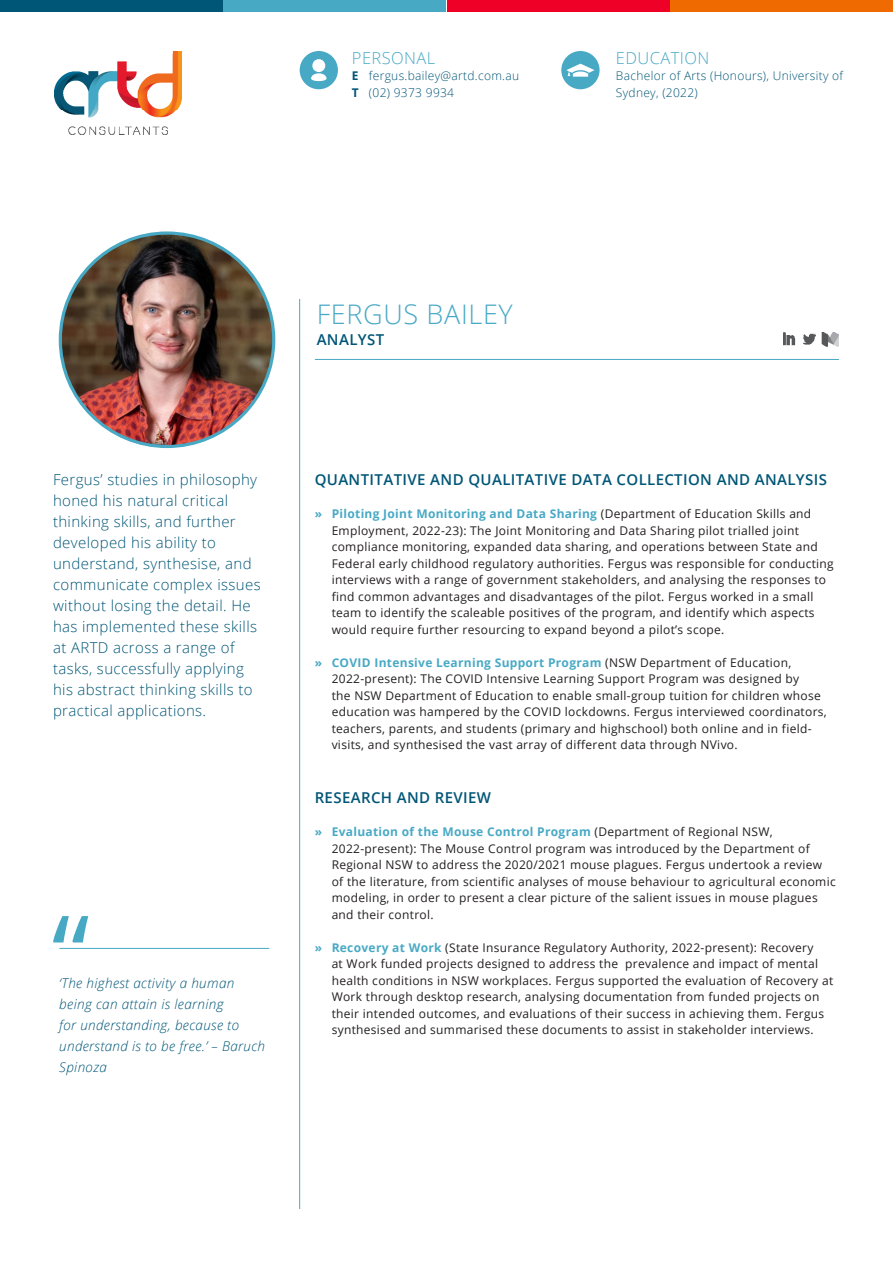
<style>
.page{position:relative;width:893px;height:1263px;background:#fff}
.page>*{position:absolute;margin:0;border:0;box-sizing:border-box;transform-origin:0 0}
.t1{font:108px "Open Sans";color:#48a9c5}
.t2{font:300 27px "Open Sans";letter-spacing:.025em;color:#48a9c5}
.PERSONAL_EDUCATION{font:300 16.5px "Open Sans";letter-spacing:.025em;color:#48a9c5}
.DESCRIPTION{font:300 15px/21px "Open Sans";letter-spacing:.025em;color:#005677}
.t3{font:600 15px "Open Sans";letter-spacing:.025em;color:#005677}
.QUOTE{font:italic 300 13.5px/21px "Open Sans";letter-spacing:.025em;color:#005677}
._1_COLUMN_ARROW_BODY{font:12px/16.5px "Open Sans";letter-spacing:.025em;color:#231f20}
.PERSONAL_EDUCATION-2{font:300 12px/16.5px "Open Sans";letter-spacing:.025em;color:#005677}
.s1{font-weight:700}
.s2{font-weight:700;color:#48a9c5}
</style>
<div class="page">
<img style="left:54px;top:51px;width:127px;height:84px">
<img style="left:60px;top:233px;width:214px;height:213px;border-radius:107px">
<div style="left:300px;top:51px;width:38px;height:38px;background:#48a9c5;border-radius:50%"></div>
<svg style="left:311px;top:59px;width:16px;height:22px"></svg>
<div style="left:561px;top:51px;width:39px;height:38px;background:#48a9c5;border-radius:50%"></div>
<svg style="left:566px;top:64px;width:29px;height:13px"></svg>
<img style="left:783px;top:332px;width:56px;height:14px">
<hr style="left:315px;top:359px;width:524px;height:1px;background:#48a9c5">
<hr style="left:299px;top:299px;width:1px;height:910px;background:#48a9c5">
<div style="left:671px;top:0;width:222px;height:12px;background:#ef6a00"></div>
<div style="left:447px;top:0;width:222px;height:12px;background:#ef0027"></div>
<div style="left:0;top:0;width:222px;height:12px;background:#005677"></div>
<div style="left:224px;top:0;width:222px;height:12px;background:#48a9c5"></div>
<hr style="left:59px;top:948px;width:210px;height:1px;background:#48a9c5">
<p class="PERSONAL_EDUCATION" style="left:352px;top:46px;width:85px">PERSONAL</p>
<p class="PERSONAL_EDUCATION-2" style="left:352px;top:67px;width:169px"><span class="s1">E</span> fergus.bailey@artd.com.au<br><span class="s1">T</span> (02) 9373 9934</p>
<p class="PERSONAL_EDUCATION" style="left:616px;top:46px;width:95px">EDUCATION</p>
<p class="PERSONAL_EDUCATION-2" style="left:616px;top:67px;width:229px">Bachelor of Arts (Honours), University of<br>Sydney, (2022)</p>
<p class="t2" style="left:317px;top:295px;width:198px">FERGUS BAILEY</p>
<p class="t3" style="left:317px;top:329px;width:69px">ANALYST</p>
<p class="DESCRIPTION" style="left:53px;top:469px;width:209px">Fergus’ studies in philosophy honed his natural critical thinking skills, and further developed his ability to understand, synthesise, and communicate complex issues without losing the detail. He has implemented these skills at ARTD across a range of tasks, successfully applying his abstract thinking skills to practical applications.</p>
<p class="t1" style="left:52px;top:880px;width:39px">“</p>
<p class="QUOTE" style="left:59px;top:972px;width:207px">‘The highest activity a human being can attain is learning<br>for understanding, because to understand is to be free.’ – Baruch<br>Spinoza</p>
<p class="t3" style="left:315px;top:470px;width:514px">QUANTITATIVE AND QUALITATIVE DATA COLLECTION AND ANALYSIS</p>
<p class="_1_COLUMN_ARROW_BODY" style="left:332px;top:505px;width:504px;text-indent:-17px"><span class="s2">» Piloting Joint Monitoring and Data Sharing</span> (Department of Education Skills and Employment, 2022-23): The Joint Monitoring and Data Sharing pilot trialled joint compliance monitoring, expanded data sharing, and operations between State and Federal early childhood regulatory authorities. Fergus was responsible for conducting interviews with a range of government stakeholders, and analysing the responses to find common advantages and disadvantages of the pilot. Fergus worked in a small team to identify the scaleable positives of the program, and identify which aspects would require further resourcing to expand beyond a pilot’s scope.</p>
<p class="_1_COLUMN_ARROW_BODY" style="left:332px;top:654px;width:497px;text-indent:-17px"><span class="s2">» COVID Intensive Learning Support Program</span> (NSW Department of Education, 2022-present): The COVID Intensive Learning Support Program was designed by<br>the NSW Department of Education to enable small-group tuition for children whose education was hampered by the COVID lockdowns. Fergus interviewed coordinators, teachers, parents, and students (primary and highschool) both online and in field&shy;visits, and synthesised the vast array of different data through NVivo.</p>
<p class="t3" style="left:315px;top:788px;width:178px">RESEARCH AND REVIEW</p>
<p class="_1_COLUMN_ARROW_BODY" style="left:332px;top:823px;width:506px;text-indent:-17px"><span class="s2">» Evaluation of the Mouse Control Program</span> (Department of Regional NSW, 2022-present): The Mouse Control program was introduced by the Department of Regional NSW to address the 2020/2021 mouse plagues. Fergus undertook a review of the literature, from scientific analyses of mouse behaviour to agricultural economic modeling, in order to present a clear picture of the salient issues in mouse plagues and their control.</p>
<p class="_1_COLUMN_ARROW_BODY" style="left:332px;top:939px;width:503px;text-indent:-17px"><span class="s2">» Recovery at Work</span> (State Insurance Regulatory Authority, 2022-present): Recovery<br>at Work funded projects designed to address the prevalence and impact of mental health conditions in NSW workplaces. Fergus supported the evaluation of Recovery at Work through desktop research, analysing documentation from funded projects on their intended outcomes, and evaluations of their success in achieving them. Fergus synthesised and summarised these documents to assist in stakeholder interviews.</p>
</div>
